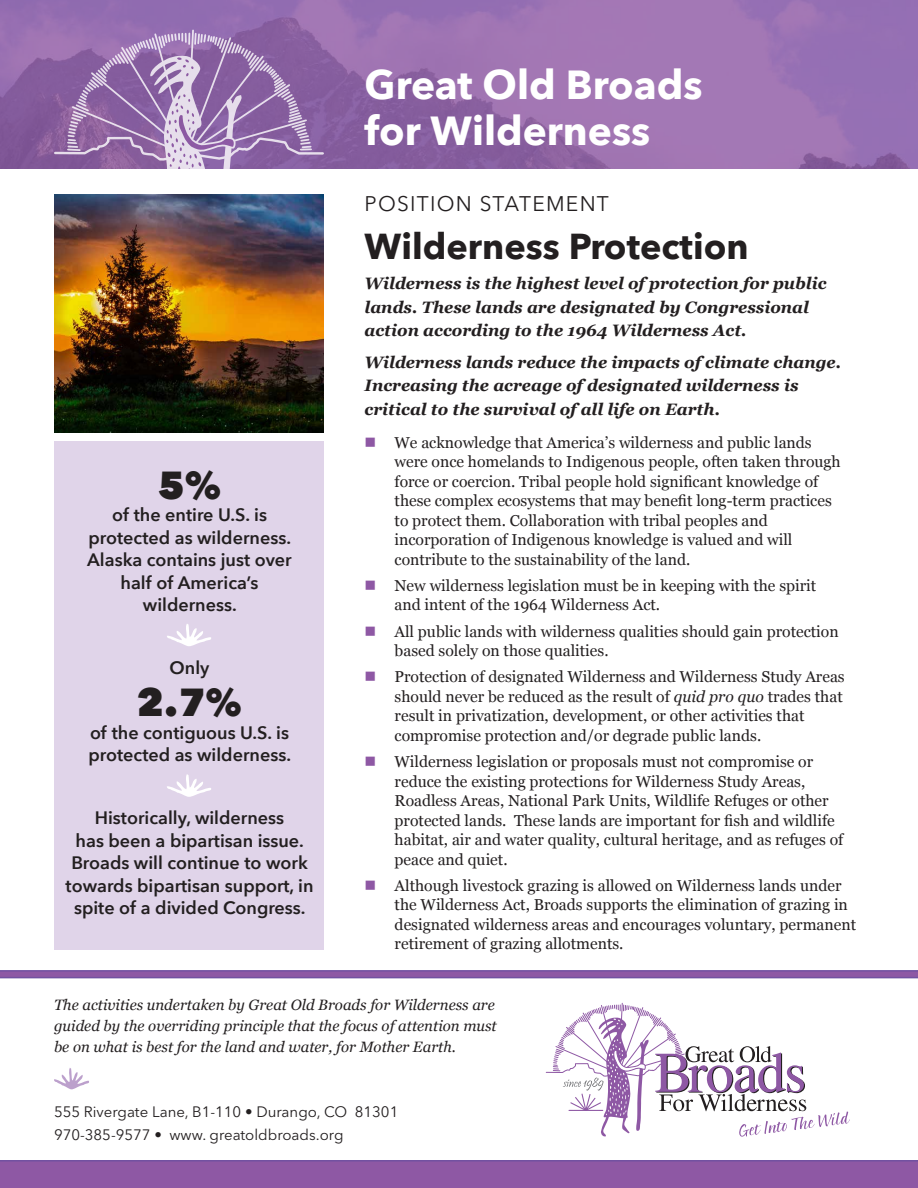
<style>
.page{position:relative;width:918px;height:1188px;background:#fff}
.page>*{position:absolute;margin:0;border:0;box-sizing:border-box;transform-origin:0 0}
.t1{font:700 40.5px/46.5px "Avenir Next";color:#fff}
.t2{font:800 39px "Avenir Next";color:#231f20}
.t3{font:700 36px "Avenir Next";color:#231f20}
.t4{font:21px "Avenir Next LT Pro";letter-spacing:.06em;color:#231f20}
.t5{font:600 18px/22.5px "Avenir Next";color:#231f20;text-align:center}
.t6{font:italic 700 16.5px/23.2px "Georgia";color:#231f20}
.t7{font:15.75px/19.5px "Georgia";color:#231f20}
.t8{font:italic 15px/21px "Georgia";color:#231f20}
.t9{font:15px/22.5px "Avenir Next LT Pro";color:#231f20}
.s1{color:#8e58a4}
.s2{font-style:italic}
</style>
<div class="page">
<div style="left:54px;top:441px;width:270px;height:508px;background:#e0d4e9"></div>
<img style="left:0;top:0;width:918px;height:168px">
<svg style="left:0;top:1160px;width:918px;height:28px;background:#8c57a3"></svg>
<svg style="left:167px;top:624px;width:44px;height:22px"></svg>
<svg style="left:54px;top:1068px;width:35px;height:22px"></svg>
<svg style="left:167px;top:774px;width:44px;height:23px"></svg>
<svg style="left:0;top:970px;width:918px;height:8px;background:#8557a3"></svg>
<svg style="left:545px;top:1003px;width:305px;height:134px"></svg>
<svg style="left:53px;top:29px;width:272px;height:140px;background:#9b78af"></svg>
<img style="left:54px;top:195px;width:270px;height:237px">
<h2 class="t2" style="left:158px;top:461px;width:65px">5%</h2>
<p class="t5" style="left:87px;top:503px;width:206px">of the entire U.S. is protected as wilderness.<br>Alaska contains just over half of America’s wilderness.</p>
<p class="t5" style="left:170px;top:656px;width:41px">Only</p>
<h2 class="t2" style="left:137px;top:678px;width:107px">2.7%</h2>
<p class="t5" style="left:89px;top:721px;width:204px;text-align:left">of the contiguous U.S. is protected as wilderness.</p>
<p class="t5" style="left:66px;top:806px;width:249px">Historically, wilderness<br>has been a bipartisan issue.<br>Broads will continue to work towards bipartisan support, in spite of a divided Congress.</p>
<h1 class="t1" style="left:365px;top:60px;width:339px">Great Old Broads for Wilderness</h1>
<h3 class="t4" style="left:365px;top:191px;width:246px">POSITION STATEMENT</h3>
<h3 class="t3" style="left:365px;top:216px;width:386px">Wilderness Protection</h3>
<p class="t6" style="left:365px;top:271px;width:464px">Wilderness is the highest level of protection for public lands. These lands are designated by Congressional action according to the 1964 Wilderness Act.</p>
<p class="t6" style="left:365px;top:350px;width:478px">Wilderness lands reduce the impacts of climate change.<br>Increasing the acreage of designated wilderness is critical to the survival of all life on Earth.</p>
<p class="t7" style="left:395px;top:432px;width:448px;text-indent:-30px"><span class="s1">■</span> We acknowledge that America’s wilderness and public lands were once homelands to Indigenous people, often taken through force or coercion. Tribal people hold significant knowledge of these complex ecosystems that may benefit long-term practices to protect them. Collaboration with tribal peoples and incorporation of Indigenous knowledge is valued and will contribute to the sustainability of the land.</p>
<p class="t7" style="left:395px;top:575px;width:423px;text-indent:-30px"><span class="s1">■</span> New wilderness legislation must be in keeping with the spirit and intent of the 1964 Wilderness Act.</p>
<p class="t7" style="left:395px;top:621px;width:446px;text-indent:-30px"><span class="s1">■</span> All public lands with wilderness qualities should gain protection based solely on those qualities.</p>
<p class="t7" style="left:395px;top:667px;width:452px;text-indent:-30px"><span class="s1">■</span> Protection of designated Wilderness and Wilderness Study Areas should never be reduced as the result of <span class="s2">quid pro quo</span> trades that result in privatization, development, or other activities that compromise protection and/or degrade public lands.</p>
<p class="t7" style="left:395px;top:751px;width:450px;text-indent:-30px"><span class="s1">■</span> Wilderness legislation or proposals must not compromise or reduce the existing protections for Wilderness Study Areas, Roadless Areas, National Park Units, Wildlife Refuges or other protected lands. These lands are important for fish and wildlife habitat, air and water quality, cultural heritage, and as refuges of peace and quiet.</p>
<p class="t7" style="left:395px;top:875px;width:463px;text-indent:-30px"><span class="s1">■</span> Although livestock grazing is allowed on Wilderness lands under the Wilderness Act, Broads supports the elimination of grazing in designated wilderness areas and encourages voluntary, permanent retirement of grazing allotments.--</p>
<p class="t8" style="left:54px;top:994px;width:444px">The activities undertaken by Great Old Broads for Wilderness are guided by the overriding principle that the focus of attention must be on what is best for the land and water, for Mother Earth.</p>
<p class="t9" style="left:54px;top:1101px;width:346px">555 Rivergate Lane, B1-110 • Durango, CO 81301<br>970-385-9577 • www. greatoldbroads.org</p>
</div>
